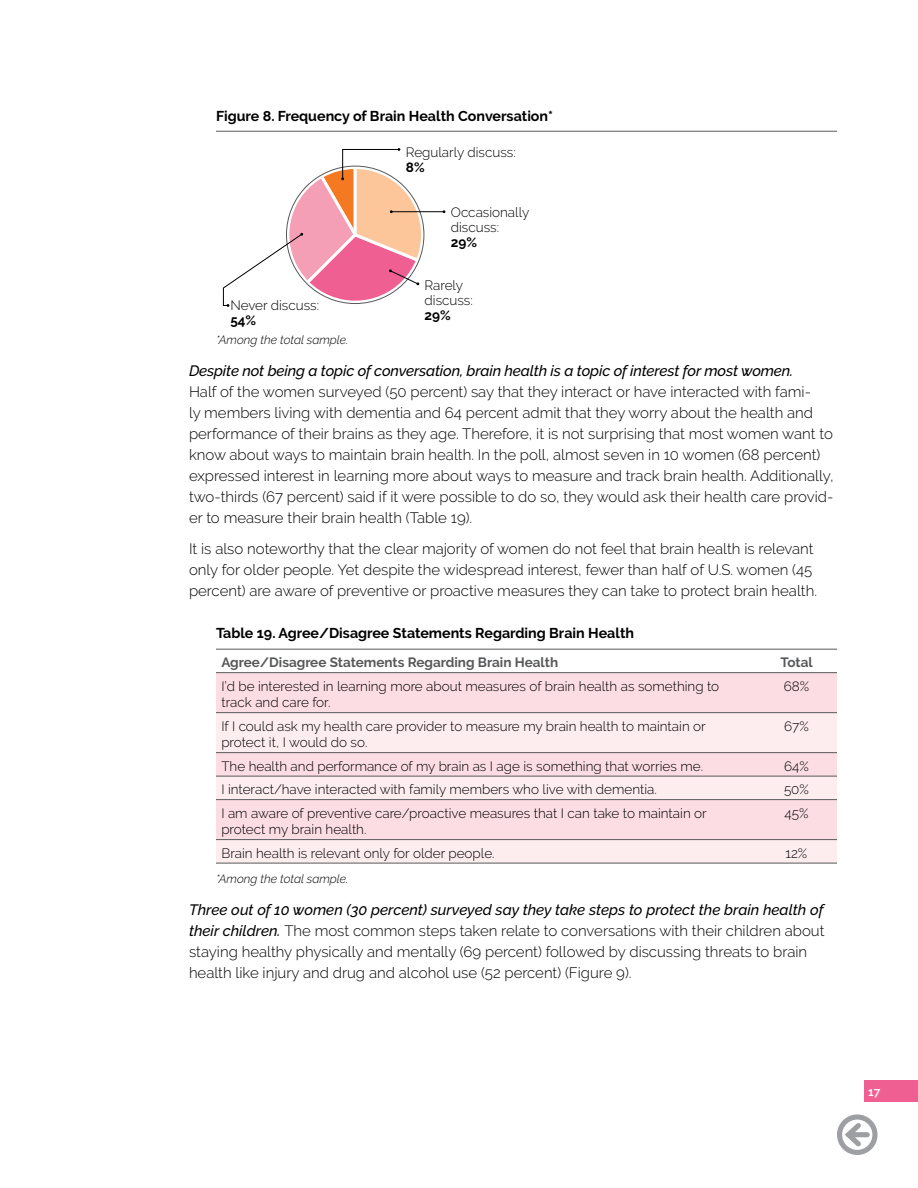
<style>
.page{position:relative;width:918px;height:1188px;background:#fff}
.page>*{position:absolute;margin:0;border:0;box-sizing:border-box;transform-origin:0 0}
.BODY{font:300 15px/21px "Raleway";color:#000}
.TABLE_header{font:700 14.25px "Raleway";color:#000}
.TABLE_text{font:300 13.5px/15px "Raleway";color:#000}
.TABLE_head{font:700 13.5px "Raleway";color:#58595b}
.TABLE_footnote{font:italic 300 12px "Raleway";color:#000}
.t1{font:600 12px "Raleway";color:#fff}
.s1{font-weight:700}
.s2{font-weight:500;font-style:italic}
</style>
<div class="page">
<div style="left:864px;top:1080px;width:54px;height:22px;background:#f05f91"></div>
<hr style="left:216px;top:131px;width:621px;height:1px;background:#58595b">
<hr style="left:391px;top:211px;width:53px;height:1px;background:#000">
<svg style="left:223px;top:148px;width:203px;height:159px"></svg>
<div style="left:216px;top:673px;width:621px;height:39px;background:#fcdde3"></div>
<svg style="left:216px;top:713px;width:621px;height:150px;background:#fbe4e8"></svg>
<hr style="left:216px;top:672px;width:540px;height:1px;background:#58595b">
<hr style="left:756px;top:672px;width:81px;height:1px;background:#58595b">
<hr style="left:216px;top:712px;width:540px;height:1px;background:#58595b">
<hr style="left:756px;top:712px;width:81px;height:1px;background:#58595b">
<hr style="left:216px;top:752px;width:540px;height:1px;background:#58595b">
<hr style="left:756px;top:752px;width:81px;height:1px;background:#58595b">
<hr style="left:216px;top:776px;width:540px;height:1px;background:#58595b">
<hr style="left:756px;top:776px;width:81px;height:1px;background:#58595b">
<hr style="left:216px;top:799px;width:540px;height:1px;background:#58595b">
<hr style="left:756px;top:799px;width:81px;height:1px;background:#58595b">
<hr style="left:216px;top:839px;width:540px;height:1px;background:#58595b">
<hr style="left:756px;top:839px;width:81px;height:1px;background:#58595b">
<hr style="left:216px;top:649px;width:540px;height:1px;background:#58595b">
<hr style="left:756px;top:649px;width:81px;height:1px;background:#58595b">
<hr style="left:216px;top:863px;width:540px;height:1px;background:#58595b">
<hr style="left:756px;top:863px;width:81px;height:1px;background:#58595b">
<div style="left:837px;top:1114px;width:41px;height:41px;border:5px solid #9d9fa2;border-radius:50%"></div>
<svg style="left:841px;top:1118px;width:25px;height:33px"></svg>
<p class="TABLE_header" style="left:216px;top:108px;width:338px">Figure 8. Frequency of Brain Health Conversation*</p>
<p class="TABLE_text" style="left:230px;top:298px;width:90px">Never discuss:<br><span class="s1">54%</span></p>
<p class="TABLE_text" style="left:406px;top:145px;width:111px">Regularly discuss:<br><span class="s1">8%</span></p>
<p class="TABLE_text" style="left:451px;top:205px;width:80px">Occasionally discuss:<br><span class="s1">29%</span></p>
<p class="TABLE_text" style="left:425px;top:278px;width:50px">Rarely discuss:<br><span class="s1">29%</span></p>
<p class="TABLE_footnote" style="left:216px;top:333px;width:134px">*Among the total sample.</p>
<p class="BODY" style="left:189px;top:360px;width:646px"><span class="s2">Despite not being a topic of conversation, brain health is a topic of interest for most women.<br></span>Half of the women surveyed (50 percent) say that they interact or have interacted with fami-<br>ly members living with dementia and 64 percent admit that they worry about the health and performance of their brains as they age. Therefore, it is not surprising that most women want to know about ways to maintain brain health. In the poll, almost seven in 10 women (68 percent) expressed interest in learning more about ways to measure and track brain health. Additionally, two-thirds (67 percent) said if it were possible to do so, they would ask their health care provid&shy;er to measure their brain health (Table 19).</p>
<p class="BODY" style="left:189px;top:539px;width:629px">It is also noteworthy that the clear majority of women do not feel that brain health is relevant only for older people. Yet despite the widespread interest, fewer than half of U.S. women (45 percent) are aware of preventive or proactive measures they can take to protect brain health.</p>
<p class="TABLE_header" style="left:216px;top:625px;width:420px">Table 19. Agree/Disagree Statements Regarding Brain Health</p>
<p class="TABLE_head" style="left:221px;top:655px;width:338px">Agree/Disagree Statements Regarding Brain Health</p>
<p class="TABLE_head" style="left:781px;top:655px;width:34px">Total</p>
<p class="TABLE_text" style="left:221px;top:678px;width:499px;line-height:16.5px">I’d be interested in learning more about measures of brain health as something to track and care for.</p>
<p class="TABLE_text" style="left:784px;top:678px;width:27px">68%</p>
<p class="TABLE_text" style="left:221px;top:718px;width:486px;line-height:16.5px">If I could ask my health care provider to measure my brain health to maintain or protect it, I would do so.</p>
<p class="TABLE_text" style="left:784px;top:718px;width:26px">67%</p>
<p class="TABLE_text" style="left:221px;top:758px;width:483px">The health and performance of my brain as I age is something that worries me.</p>
<p class="TABLE_text" style="left:784px;top:758px;width:26px">64%</p>
<p class="TABLE_text" style="left:221px;top:782px;width:437px">I interact/have interacted with family members who live with dementia.</p>
<p class="TABLE_text" style="left:784px;top:782px;width:26px">50%</p>
<p class="TABLE_text" style="left:221px;top:805px;width:487px;line-height:16.5px">I am aware of preventive care/proactive measures that I can take to maintain or protect my brain health.</p>
<p class="TABLE_text" style="left:785px;top:805px;width:25px">45%</p>
<p class="TABLE_text" style="left:221px;top:845px;width:275px">Brain health is relevant only for older people.</p>
<p class="TABLE_text" style="left:786px;top:845px;width:23px">12%</p>
<p class="TABLE_footnote" style="left:216px;top:872px;width:134px">*Among the total sample.</p>
<p class="BODY" style="left:189px;top:899px;width:637px"><span class="s2">Three out of 10 women (30 percent) surveyed say they take steps to protect the brain health of their children.</span> The most common steps taken relate to conversations with their children about staying healthy physically and mentally (69 percent) followed by discussing threats to brain health like injury and drug and alcohol use (52 percent) (Figure 9).</p>
<p class="t1" style="left:868px;top:1084px;width:14px">17</p>
</div>
